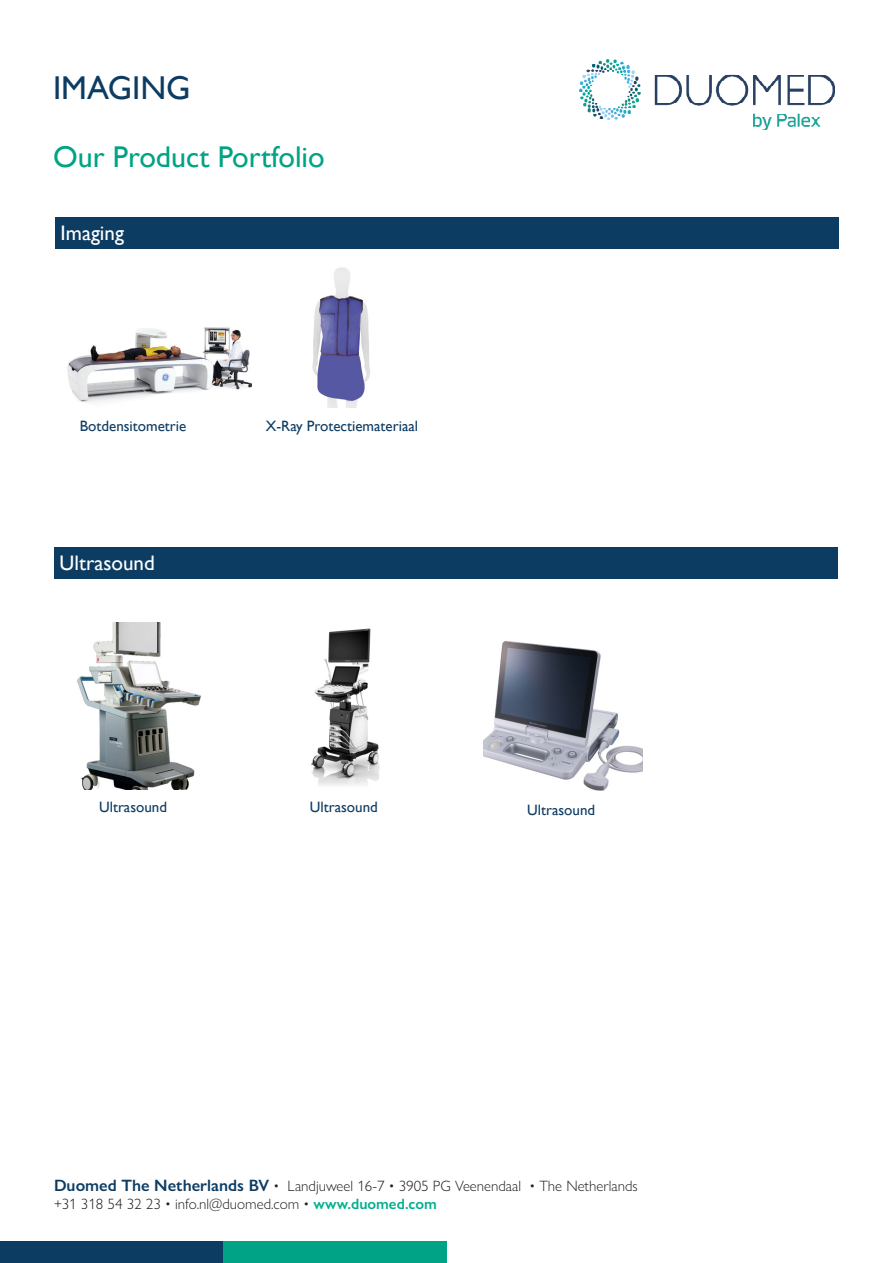
<style>
.page{position:relative;width:893px;height:1263px;background:#fff}
.page>*{position:absolute;margin:0;border:0;box-sizing:border-box;transform-origin:0 0}
.t1{font:33px "Gill Sans";color:#0d3c63}
.t2{font:30px "Gill Sans";color:#00a385}
.t3{font:21px "Gill Sans";color:#fff}
.t4{font:300 15px "Gill Sans Nova";color:#231f20}
.t5{font:15px "Gill Sans";color:#0d3c63}
.s1{font-weight:600;font-size:16.5px;color:#0d3c63}
.s2{font-weight:600;color:#01af8f}
</style>
<div class="page">
<div style="left:0;top:1242px;width:223px;height:21px;background:#0d3c63"></div>
<div style="left:223px;top:1242px;width:223px;height:21px;background:#00a385"></div>
<div style="left:56px;top:217px;width:783px;height:32px;background:#0d3c63"></div>
<img style="left:312px;top:267px;width:58px;height:141px">
<img style="left:67px;top:328px;width:185px;height:74px">
<img style="left:579px;top:59px;width:255px;height:71px">
<div style="left:55px;top:547px;width:783px;height:32px;background:#0d3c63"></div>
<img style="left:77px;top:622px;width:125px;height:168px">
<img style="left:311px;top:628px;width:69px;height:158px">
<img style="left:483px;top:641px;width:159px;height:150px">
<p class="t1" style="left:53px;top:69px;width:139px">IMAGING</p>
<p class="t2" style="left:53px;top:139px;width:273px">Our Product Portfolio</p>
<p class="t3" style="left:61px;top:221px;width:65px">Imaging</p>
<p class="t5" style="left:80px;top:418px;width:108px">Botdensitometrie</p>
<p class="t5" style="left:266px;top:418px;width:154px">X-Ray Protectiemateriaal</p>
<p class="t3" style="left:60px;top:551px;width:97px">Ultrasound</p>
<p class="t5" style="left:99px;top:798px;width:69px">Ultrasound</p>
<p class="t5" style="left:310px;top:798px;width:69px">Ultrasound</p>
<p class="t5" style="left:527px;top:801px;width:69px">Ultrasound</p>
<p class="t4" style="left:54px;top:1177px;width:585px"><span class="s1">Duomed The Netherlands BV</span> • Landjuweel 16-7 • 3905 PG Veenendaal • The Netherlands</p>
<p class="t4" style="left:54px;top:1195px;width:384px">+31 318 54 32 23 • info.nl@duomed.com • <span class="s2">www.duomed.com</span></p>
</div>
